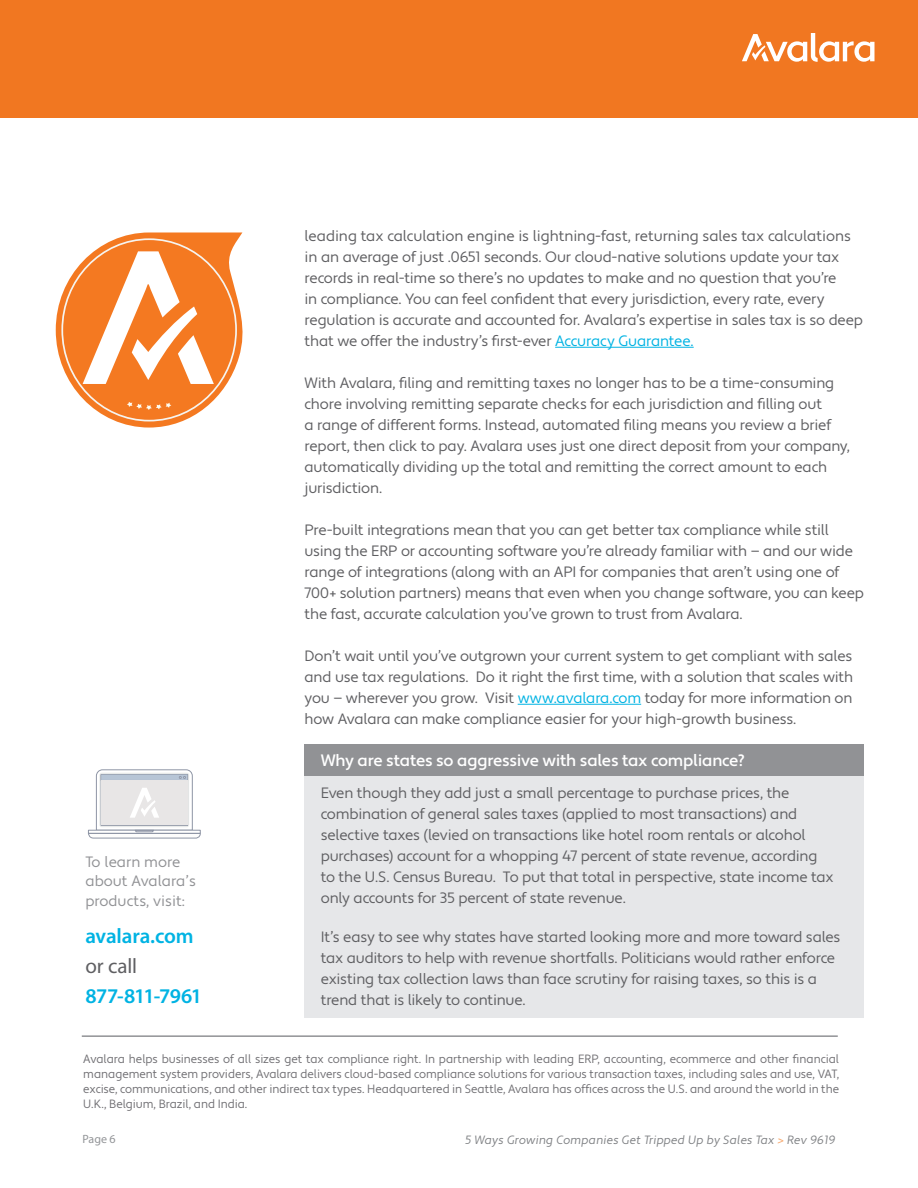
<style>
.page{position:relative;width:918px;height:1188px;background:#fff}
.page>*{position:absolute;margin:0;border:0;box-sizing:border-box;transform-origin:0 0}
.t1{font:600 21px "Myriad Pro";letter-spacing:-.015em;color:#00b3e3}
.t2{font:21px "Myriad Pro";letter-spacing:-.01em;color:#5f5f62}
.t3{font:500 16.5px "Apertura";letter-spacing:-.02em;color:#fff}
.t4{font:15px/21px "Apertura";letter-spacing:-.015em;color:#5f5f62}
.t5{font:15px/19.5px "Apertura";color:#919295}
.t6{font:12px/15px "Apertura";letter-spacing:-.005em;color:#717074;text-align:justify}
.t7{font:12px "Apertura Obliq";color:#808285}
.t8{font:12px "Myriad Pro";color:#939598}
.s1{color:#00b3e3}
.s2{color:#f7a96f}
</style>
<div class="page">
<div style="left:0;top:0;width:918px;height:118px;background:#f17721"></div>
<svg style="left:742px;top:33px;width:132px;height:29px"></svg>
<hr style="left:82px;top:1035px;width:756px;height:2px;background:#919295">
<svg style="left:88px;top:769px;width:113px;height:70px"></svg>
<div style="left:305px;top:744px;width:559px;height:274px;background:#e6e7e9"></div>
<hr style="left:555px;top:347px;width:139px;height:1px;background:#00b3e3">
<hr style="left:518px;top:704px;width:123px;height:1px;background:#00b3e3">
<div style="left:305px;top:744px;width:559px;height:32px;background:#919295"></div>
<svg style="left:56px;top:232px;width:187px;height:196px"></svg>
<p class="t5" style="left:85px;top:853px;width:112px">To learn more about Avalara’s products, visit:</p>
<h1 class="t1" style="left:85px;top:923px;width:110px">avalara.com</h1>
<h1 class="t2" style="left:85px;top:953px;width:53px">or call</h1>
<h1 class="t1" style="left:85px;top:983px;width:118px">877-811-7961</h1>
<p class="t4" style="left:305px;top:226px;width:560px">leading tax calculation engine is lightning-fast, returning sales tax calculations in an average of just .0651 seconds. Our cloud-native solutions update your tax records in real-time so there’s no updates to make and no question that you’re<br>in compliance. You can feel confident that every jurisdiction, every rate, every regulation is accurate and accounted for. Avalara’s expertise in sales tax is so deep that we offer the industry’s first-ever <span class="s1">Accuracy Guarantee.</span></p>
<p class="t4" style="left:305px;top:373px;width:547px">With Avalara, filing and remitting taxes no longer has to be a time-consuming chore involving remitting separate checks for each jurisdiction and filling out<br>a range of different forms. Instead, automated filing means you review a brief report, then click to pay. Avalara uses just one direct deposit from your company, automatically dividing up the total and remitting the correct amount to each jurisdiction.</p>
<p class="t4" style="left:305px;top:520px;width:561px">Pre-built integrations mean that you can get better tax compliance while still using the ERP or accounting software you’re already familiar with — and our wide range of integrations (along with an API for companies that aren’t using one of 700+ solution partners) means that even when you change software, you can keep the fast, accurate calculation you’ve grown to trust from Avalara.</p>
<p class="t4" style="left:305px;top:646px;width:550px;text-align:justify">Don’t wait until you’ve outgrown your current system to get compliant with sales and use tax regulations. Do it right the first time, with a solution that scales with you — wherever you grow. Visit <span class="s1">www.avalara.com</span> today for more information on how Avalara can make compliance easier for your high-growth business.</p>
<p class="t3" style="left:321px;top:750px;width:426px">Why are states so aggressive with sales tax compliance?</p>
<p class="t4" style="left:321px;top:783px;width:515px">Even though they add just a small percentage to purchase prices, the combination of general sales taxes (applied to most transactions) and selective taxes (levied on transactions like hotel room rentals or alcohol purchases) account for a whopping 47 percent of state revenue, according to the U.S. Census Bureau. To put that total in perspective, state income tax only accounts for 35 percent of state revenue.</p>
<p class="t4" style="left:321px;top:927px;width:521px">It’s easy to see why states have started looking more and more toward sales tax auditors to help with revenue shortfalls. Politicians would rather enforce existing tax collection laws than face scrutiny for raising taxes, so this is a trend that is likely to continue.</p>
<p class="t6" style="left:83px;top:1052px;width:758px">Avalara helps businesses of all sizes get tax compliance right. In partnership with leading ERP, accounting, ecommerce and other financial management system providers, Avalara delivers cloud-based compliance solutions for various transaction taxes, including sales and use, VAT, excise, communications, and other indirect tax types. Headquartered in Seattle, Avalara has offices across the U.S. and around the world in the U.K., Belgium, Brazil, and India.</p>
<p class="t8" style="left:82px;top:1131px;width:35px">Page 6</p>
<p class="t7" style="left:465px;top:1133px;width:372px">5 Ways Growing Companies Get Tripped Up by Sales Tax <span class="s2">&gt;</span> Rev 9619</p>
</div>
